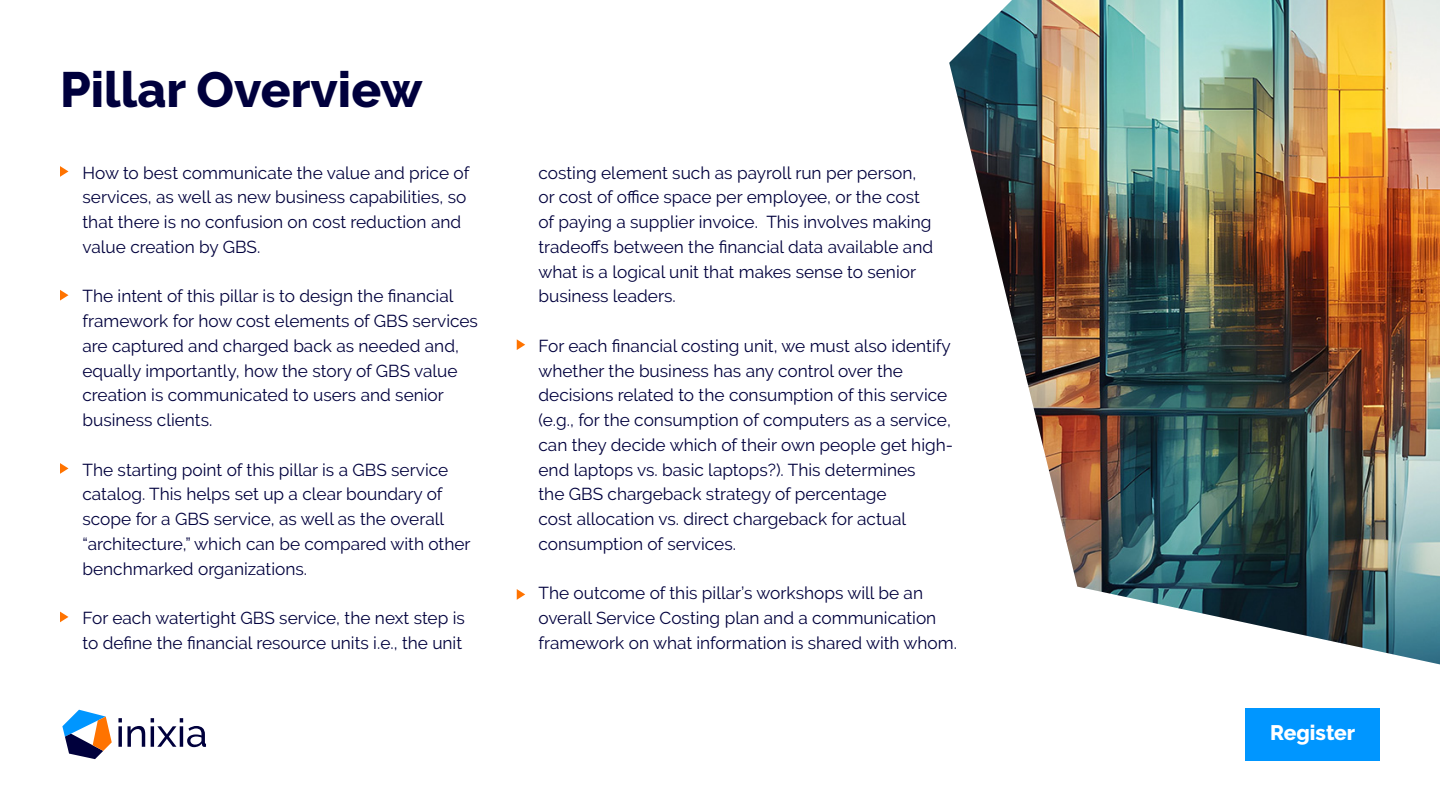
<style>
.page{position:relative;width:1440px;height:810px;background:#fff}
.page>*{position:absolute;margin:0;border:0;box-sizing:border-box;transform-origin:0 0}
.t1{font:800 49.5px "Raleway";color:#00003d}
.t2{font:800 21px "Raleway";color:#fff}
.t3{font:17.25px/24.8px "Raleway";color:#00003d}
</style>
<div class="page">
<img style="left:949px;top:0;width:491px;height:664px">
<div style="left:1245px;top:708px;width:135px;height:53px;background:#0096ff"></div>
<svg style="left:118px;top:718px;width:27px;height:29px"></svg>
<svg style="left:151px;top:718px;width:55px;height:29px"></svg>
<svg style="left:62px;top:710px;width:50px;height:49px"></svg>
<svg style="left:60px;top:166px;width:9px;height:11px"></svg>
<svg style="left:60px;top:290px;width:9px;height:11px"></svg>
<svg style="left:60px;top:463px;width:9px;height:11px"></svg>
<svg style="left:60px;top:612px;width:9px;height:10px"></svg>
<svg style="left:517px;top:339px;width:8px;height:11px"></svg>
<svg style="left:517px;top:589px;width:8px;height:11px"></svg>
<h1 class="t1" style="left:60px;top:61px;width:364px">Pillar Overview</h1>
<p class="t3" style="left:82px;top:160px;width:388px">How to best communicate the value and price of services, as well as new business capabilities, so that there is no confusion on cost reduction and value creation by GBS.</p>
<p class="t3" style="left:82px;top:284px;width:397px">The intent of this pillar is to design the financial framework for how cost elements of GBS services are captured and charged back as needed and, equally importantly, how the story of GBS value creation is communicated to users and senior business clients.</p>
<p class="t3" style="left:82px;top:457px;width:390px">The starting point of this pillar is a GBS service catalog. This helps set up a clear boundary of scope for a GBS service, as well as the overall “architecture,” which can be compared with other benchmarked organizations.</p>
<p class="t3" style="left:82px;top:606px;width:384px">For each watertight GBS service, the next step is to define the financial resource units i.e., the unit</p>
<p class="t3" style="left:539px;top:160px;width:396px">costing element such as payroll run per person, or cost of office space per employee, or the cost of paying a supplier invoice. This involves making tradeoffs between the financial data available and what is a logical unit that makes sense to senior business leaders.</p>
<p class="t3" style="left:539px;top:333px;width:416px">For each financial costing unit, we must also identify whether the business has any control over the decisions related to the consumption of this service (e.g., for the consumption of computers as a service, can they decide which of their own people get high&shy;end laptops vs. basic laptops?). This determines<br>the GBS chargeback strategy of percentage<br>cost allocation vs. direct chargeback for actual consumption of services.</p>
<p class="t3" style="left:539px;top:581px;width:420px">The outcome of this pillar’s workshops will be an overall Service Costing plan and a communication framework on what information is shared with whom.</p>
<p class="t2" style="left:1270px;top:721px;width:87px">Register</p>
</div>
